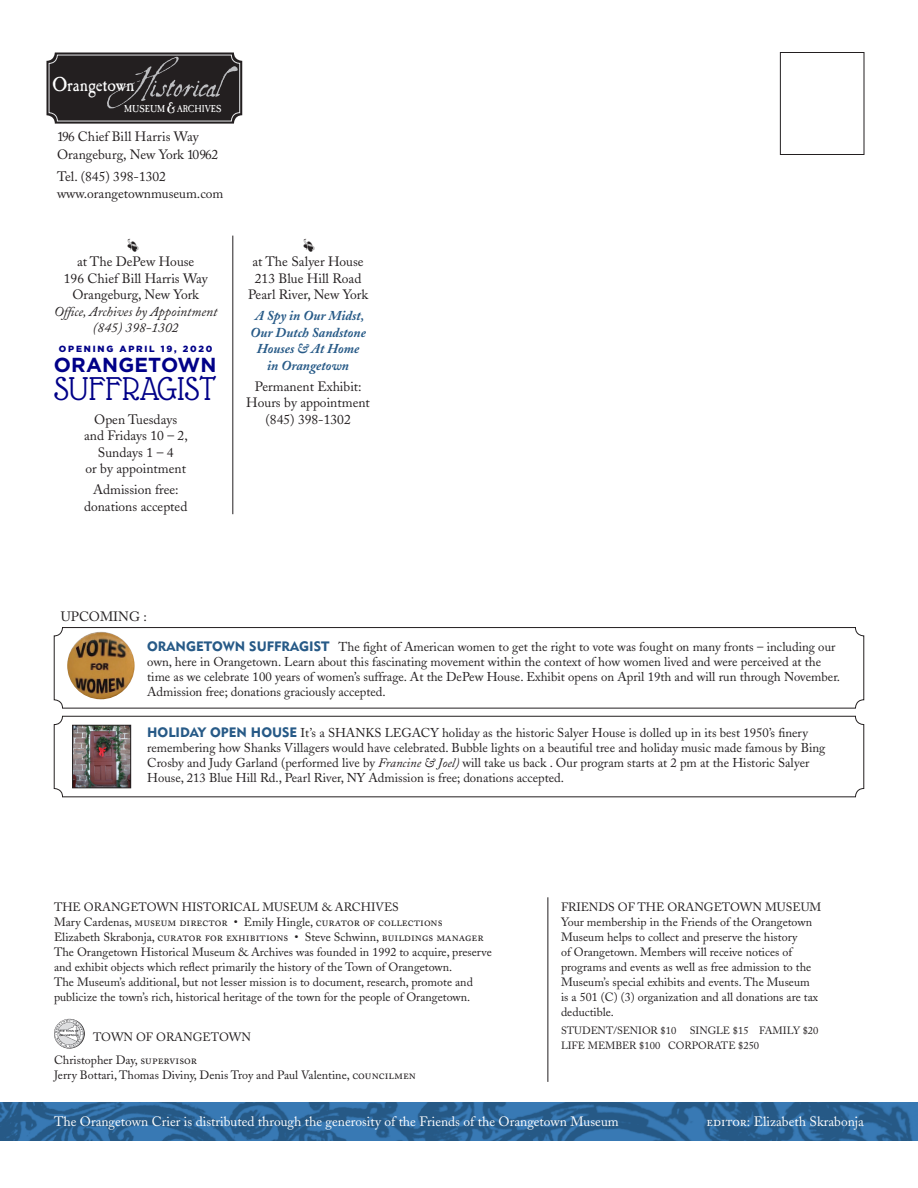
<style>
.page{position:relative;width:918px;height:1188px;background:#fff}
.page>*{position:absolute;margin:0;border:0;box-sizing:border-box;transform-origin:0 0}
.newsletter_10__text{font:35.85px "Glass Antiqua";color:#008}
.t1{font:20.85px "Caslon Ant T";letter-spacing:-.005em;color:#fff}
.newsletter_10__text-2{font:700 20.25px "Gotham";letter-spacing:.005em;color:#008}
.t2{font:13.5px/16.5px "Adobe Caslon";color:#231f20;text-align:center}
.t3{font:13.5px "Adobe Caslon";color:#fff}
.t4{font:italic 700 13.5px/16.5px "Adobe Caslon";color:#275a87;text-align:center}
.t5{font:italic 13.5px/16.5px "Adobe Caslon";color:#231f20;text-align:center}
.tab_text{font:12.75px/15px "Adobe Caslon";color:#231f20}
.t6{font:12px/15px "Adobe Caslon";color:#231f20}
.t7{font:12px/15px "Adobe Caslon Regular SC";color:#231f20}
.t8{font:10.5px/15px "Adobe Caslon";color:#231f20}
.t9{font:10.35px "Caslon Ant T";color:#fff}
.No_Spacing{font:900 9px "Gotham";letter-spacing:.2em;color:#008}
.s1{font-size:15.9px}
.s2{font-family:"Geometric 415 BT Black A";font-size:13.5px;color:#275a87}
.s3{font-style:italic}
.s4{font-family:"Adobe Caslon"}
.s5{font-family:"Adobe Caslon Regular SC"}
</style>
<div class="page">
<img style="left:0;top:1102px;width:918px;height:38px">
<div style="left:47px;top:52px;width:195px;height:72px;background:#231f20;border-radius:8px"></div>
<div style="left:49px;top:55px;width:191px;height:66px;border:1px solid #e6e7e9;border-radius:8px"></div>
<svg style="left:107px;top:57px;width:131px;height:51px"></svg>
<div style="left:780px;top:52px;width:84px;height:103px;border:1px solid #231f20"></div>
<hr style="left:232px;top:236px;width:1px;height:278px;background:#231f20">
<img style="left:54px;top:1019px;width:31px;height:30px">
<hr style="left:548px;top:897px;width:1px;height:185px;background:#231f20">
<div style="left:54px;top:716px;width:810px;height:81px;border:1px solid #231f20;border-radius:8px"></div>
<img style="left:74px;top:727px;width:55px;height:59px">
<div style="left:72px;top:725px;width:59px;height:63px;border:1px solid #231f20"></div>
<div style="left:54px;top:627px;width:810px;height:81px;border:1px solid #231f20;border-radius:8px"></div>
<img style="left:67px;top:632px;width:68px;height:68px">
<p class="t1" style="left:52px;top:74px;width:84px">Orangetown</p>
<p class="t9" style="left:124px;top:103px;width:99px">MUSEUM<span class="s1">&amp;</span>ARCHIVES</p>
<p class="t2" style="left:57px;top:128px;width:143px">196 Chief Bill Harris Way</p>
<p class="t2" style="left:57px;top:146px;width:163px">Orangeburg, New York 10962</p>
<p class="t2" style="left:57px;top:169px;width:111px">Tel. (845) 398-1302</p>
<p class="t2" style="left:57px;top:185px;width:168px">www.orangetownmuseum.com</p>
<p class="t2" style="left:64px;top:254px;width:145px">at The DePew House<br>196 Chief Bill Harris Way<br>Orangeburg, New York</p>
<p class="t5" style="left:54px;top:303px;width:165px">Office, Archives by Appointment (845) 398-1302</p>
<p class="No_Spacing" style="left:59px;top:343px;width:155px">OPENING APRIL 19, 2020</p>
<p class="newsletter_10__text-2" style="left:54px;top:351px;width:164px">ORANGETOWN</p>
<p class="newsletter_10__text" style="left:54px;top:370px;width:164px">SUFFRAGIST</p>
<p class="t2" style="left:84px;top:411px;width:105px">Open Tuesdays and Fridays 10 – 2,<br>Sundays 1 – 4<br>or by appointment</p>
<p class="t2" style="left:84px;top:482px;width:105px">Admission free: donations accepted</p>
<p class="t2" style="left:248px;top:254px;width:122px">at The Salyer House<br>213 Blue Hill Road<br>Pearl River, New York</p>
<p class="t4" style="left:250px;top:308px;width:117px">A Spy in Our Midst,<br>Our Dutch Sandstone<br>Houses &amp; At Home in Orangetown</p>
<p class="t2" style="left:246px;top:378px;width:125px">Permanent Exhibit:<br>Hours by appointment</p>
<p class="t2" style="left:265px;top:411px;width:87px">(845) 398-1302</p>
<p class="t2" style="left:61px;top:608px;width:88px">UPCOMING :</p>
<p class="tab_text" style="left:147px;top:640px;width:695px"><span class="s2">ORANGETOWN SUFFRAGIST</span> The fight of American women to get the right to vote was fought on many fronts – including our own, here in Orangetown. Learn about this fascinating movement within the context of how women lived and were perceived at the time as we celebrate 100 years of women’s suffrage. At the DePew House. Exhibit opens on April 19th and will run through November.<br>Admission free; donations graciously accepted.</p>
<p class="tab_text" style="left:147px;top:725px;width:680px"><span class="s2">HOLIDAY OPEN HOUSE</span> It’s a SHANKS LEGACY holiday as the historic Salyer House is dolled up in its best 1950’s finery remembering how Shanks Villagers would have celebrated. Bubble lights on a beautiful tree and holiday music made famous by Bing Crosby and Judy Garland (performed live by <span class="s3">Francine &amp; Joel)</span> will take us back . Our program starts at 2 pm at the Historic Salyer House, 213 Blue Hill Rd., Pearl River, NY Admission is free; donations accepted.</p>
<p class="t6" style="left:54px;top:899px;width:346px">THE ORANGETOWN HISTORICAL MUSEUM &amp; ARCHIVES</p>
<p class="t7" style="left:54px;top:914px;width:431px"><span class="s4">Mary Cardenas,</span> museum director <span class="s4">• Emily Hingle,</span> curator of collections<br><span class="s4">Elizabeth Skrabonja,</span> curator for exhibitions <span class="s4">• Steve Schwinn,</span> buildings manager</p>
<p class="t6" style="left:54px;top:944px;width:439px">The Orangetown Historical Museum &amp; Archives was founded in 1992 to acquire, preserve and exhibit objects which reflect primarily the history of the Town of Orangetown.<br>The Museum’s additional, but not lesser mission is to document, research, promote and publicize the town’s rich, historical heritage of the town for the people of Orangetown.</p>
<p class="t6" style="left:93px;top:1030px;width:159px">TOWN OF ORANGETOWN</p>
<p class="t6" style="left:54px;top:1052px;width:364px">Christopher Day, <span class="s5">supervisor<br></span>Jerry Bottari, Thomas Diviny, Denis Troy and Paul Valentine, <span class="s5">councilmen</span></p>
<p class="t6" style="left:561px;top:899px;width:262px">FRIENDS OF THE ORANGETOWN MUSEUM</p>
<p class="t6" style="left:561px;top:914px;width:259px">Your membership in the Friends of the Orangetown Museum helps to collect and preserve the history<br>of Orangetown. Members will receive notices of programs and events as well as free admission to the Museum’s special exhibits and events. The Museum is a 501 (C) (3) organization and all donations are tax deductible.</p>
<p class="t8" style="left:561px;top:1023px;width:117px">STUDENT/SENIOR $10</p>
<p class="t8" style="left:561px;top:1023px;width:259px;text-indent:129px">SINGLE $15 FAMILY $20<br>LIFE MEMBER $100 CORPORATE $250</p>
<p class="t3" style="left:54px;top:1113px;width:566px">The Orangetown Crier is distributed through the generosity of the Friends of the Orangetown Museum</p>
<p class="t3" style="left:706px;top:1113px;width:159px"><span class="s5">editor:</span> Elizabeth Skrabonja</p>
</div>
